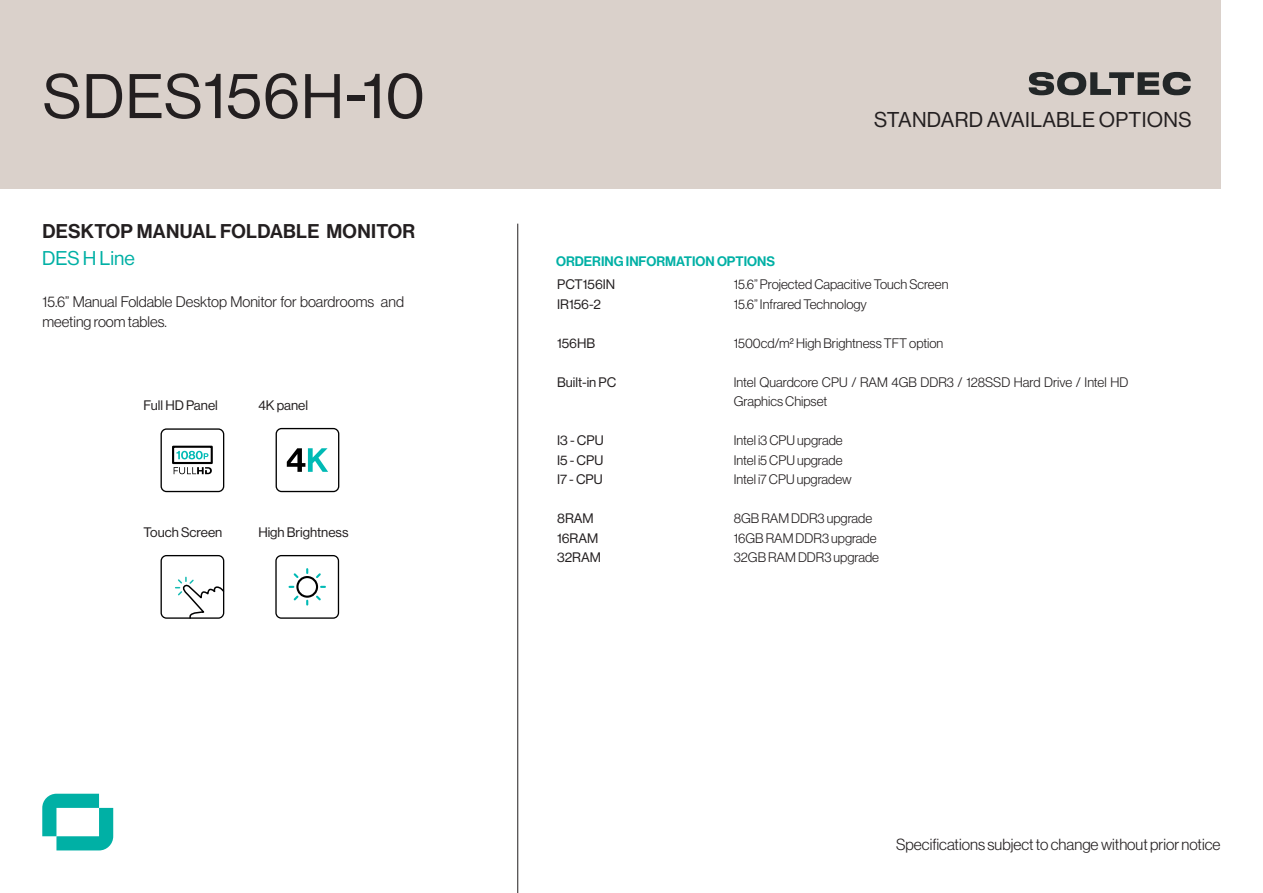
<style>
.page{position:relative;width:1263px;height:893px;background:#fff}
.page>*{position:absolute;margin:0;border:0;box-sizing:border-box;transform-origin:0 0}
.t1{font:61.5px "N Haas Grotesk DS Std 55 Rg";letter-spacing:.015em;color:#231f20}
.t2{font:21px "N Haas Grotesk DS Std 55 Rg";letter-spacing:.015em;color:#231f20}
.t3{font:19.5px "N Haas Grotesk DS Std 65 Md";letter-spacing:.015em;color:#231f20}
.t4{font:19.5px "N Haas Grotesk DS Std 55 Rg";color:#00b0a5}
.t5{font:15.75px "N Haas Grotesk DS Std 45 Lt";color:#231f20}
.t6{font:15px/19.8px "N Haas Grotesk DS Std 45 Lt";color:#231f20}
.t7{font:13.5px/19.5px "N Haas Grotesk DS Std 45 Lt";color:#231f20}
.t8{font:13.5px "N Haas Grotesk DS Std 55 Rg";color:#231f20}
.t9{font:13.5px "N Haas Grotesk DS Std 65 Md";color:#00b0a5}
</style>
<div class="page">
<div style="left:0;top:0;width:1220px;height:188px;background:#dad1cb"></div>
<svg style="left:1029px;top:72px;width:162px;height:23px"></svg>
<hr style="left:517px;top:224px;width:1px;height:669px;background:#231f20">
<svg style="left:42px;top:794px;width:71px;height:56px"></svg>
<svg style="left:161px;top:555px;width:64px;height:64px"></svg>
<svg style="left:275px;top:555px;width:64px;height:64px"></svg>
<svg style="left:161px;top:428px;width:63px;height:64px"></svg>
<div style="left:172px;top:446px;width:41px;height:18px;border:2px solid #000"></div>
<svg style="left:276px;top:428px;width:63px;height:64px"></svg>
<p class="t1" style="left:43px;top:62px;width:383px">SDES156H-10</p>
<p class="t3" style="left:42px;top:219px;width:374px">DESKTOP MANUAL FOLDABLE MONITOR</p>
<p class="t4" style="left:42px;top:247px;width:94px">DES H Line</p>
<p class="t6" style="left:43px;top:292px;width:363px">15.6” Manual Foldable Desktop Monitor for boardrooms and meeting room tables.</p>
<p class="t8" style="left:144px;top:398px;width:76px">Full HD Panel</p>
<p class="t8" style="left:258px;top:398px;width:51px">4K panel</p>
<p class="t8" style="left:144px;top:524px;width:80px">Touch Screen</p>
<p class="t8" style="left:258px;top:524px;width:92px">High Brightness</p>
<p class="t2" style="left:874px;top:108px;width:319px">STANDARD AVAILABLE OPTIONS</p>
<p class="t9" style="left:556px;top:253px;width:221px">ORDERING INFORMATION OPTIONS</p>
<p class="t8" style="left:557px;top:277px;width:60px">PCT156IN</p>
<p class="t8" style="left:557px;top:296px;width:45px">IR156-2</p>
<p class="t8" style="left:557px;top:335px;width:40px">156HB</p>
<p class="t8" style="left:557px;top:374px;width:61px">Built-in PC</p>
<p class="t7" style="left:734px;top:275px;width:216px">15.6” Projected Capacitive Touch Screen</p>
<p class="t7" style="left:734px;top:294px;width:135px">15.6” Infrared Technology</p>
<p class="t7" style="left:734px;top:333px;width:211px">1500cd/m2 High Brightness TFT option</p>
<p class="t7" style="left:734px;top:372px;width:396px">Intel Quardcore CPU / RAM 4GB DDR3 / 128SSD Hard Drive / Intel HD<br>Graphics Chipset</p>
<p class="t7" style="left:734px;top:431px;width:110px">Intel i3 CPU upgrade</p>
<p class="t7" style="left:734px;top:450px;width:110px">Intel i5 CPU upgrade</p>
<p class="t7" style="left:734px;top:470px;width:119px">Intel i7 CPU upgradew</p>
<p class="t7" style="left:734px;top:509px;width:140px">8GB RAM DDR3 upgrade</p>
<p class="t7" style="left:734px;top:528px;width:144px">16GB RAM DDR3 upgrade</p>
<p class="t7" style="left:734px;top:548px;width:147px">32GB RAM DDR3 upgrade</p>
<p class="t8" style="left:557px;top:433px;width:48px">I3 - CPU</p>
<p class="t8" style="left:557px;top:452px;width:48px">I5 - CPU</p>
<p class="t8" style="left:557px;top:472px;width:47px">I7 - CPU</p>
<p class="t8" style="left:557px;top:511px;width:38px">8RAM</p>
<p class="t8" style="left:557px;top:530px;width:43px">16RAM</p>
<p class="t8" style="left:557px;top:550px;width:45px">32RAM</p>
<p class="t5" style="left:896px;top:835px;width:326px">Specifications subject to change without prior notice</p>
</div>
